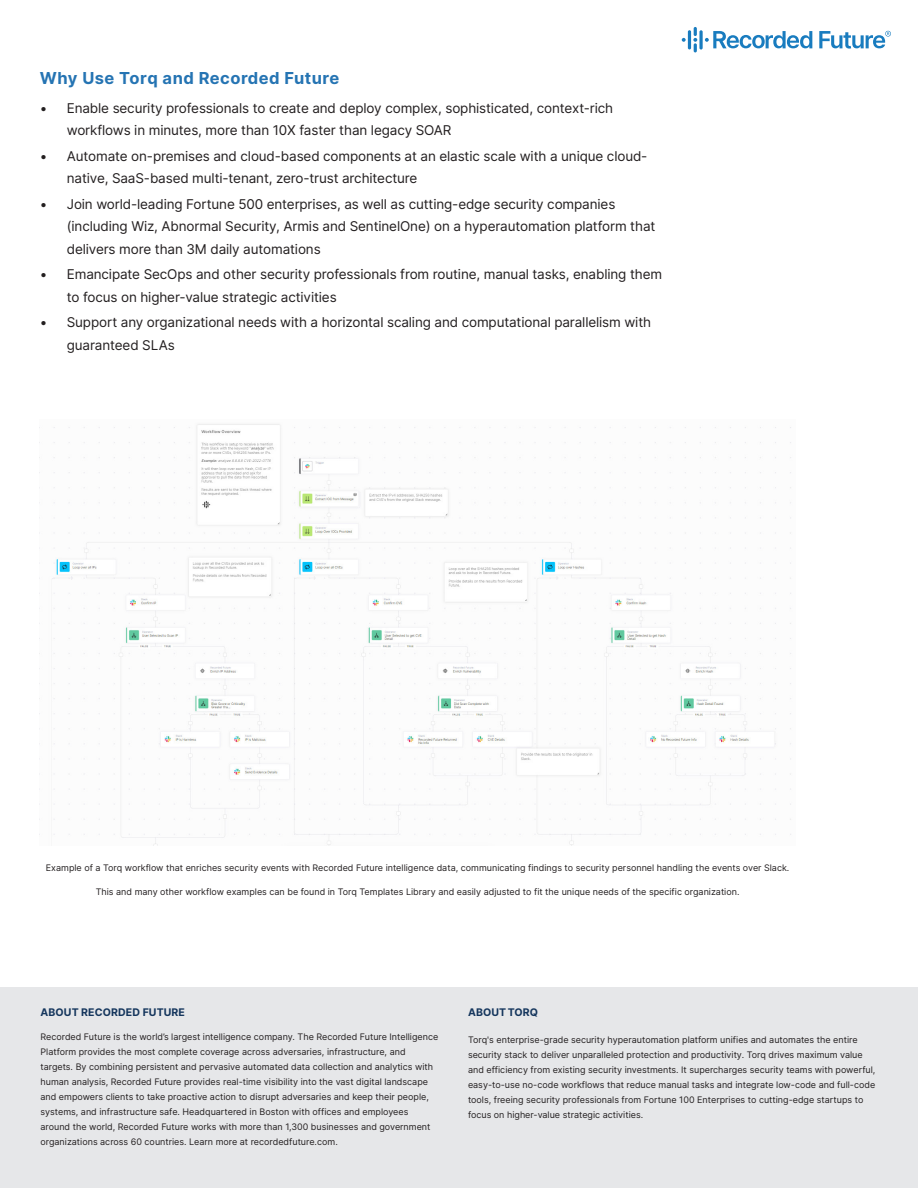
<style>
.page{position:relative;width:918px;height:1188px;background:#fff}
.page>*{position:absolute;margin:0;border:0;box-sizing:border-box;transform-origin:0 0}
.H2_Sub-Header{font:700 16.5px "Inter";letter-spacing:.03em;color:#2574b3}
.t1{font:13.5px/22.5px "Inter";letter-spacing:-.01em;color:#231f20}
.Info_Text{font:700 10.5px "Inter";letter-spacing:.01em;color:#15365d}
.Info_Text-2{font:9px/15px "Inter";color:#231f20}
</style>
<div class="page">
<svg style="left:819px;top:31px;width:72px;height:18px"></svg>
<svg style="left:682px;top:38px;width:4px;height:4px"></svg>
<hr style="left:688px;top:30px;width:3px;height:19px;background:#197cbf;border-radius:2px">
<svg style="left:693px;top:27px;width:119px;height:25px"></svg>
<div style="left:0;top:987px;width:918px;height:201px;background:#e6e7e9"></div>
<img style="left:52px;top:424px;width:739px;height:421px">
<p class="H2_Sub-Header" style="left:40px;top:66px;width:301px">Why Use Torq and Recorded Future</p>
<p class="t1" style="left:67px;top:96px;width:548px;text-indent:-27px">• Enable security professionals to create and deploy complex, sophisticated, context-rich workflows in minutes, more than 10X faster than legacy SOAR</p>
<p class="t1" style="left:67px;top:144px;width:582px;text-indent:-27px">• Automate on-premises and cloud-based components at an elastic scale with a unique cloud&shy;native, SaaS-based multi-tenant, zero-trust architecture</p>
<p class="t1" style="left:67px;top:192px;width:590px;text-indent:-27px">• Join world-leading Fortune 500 enterprises, as well as cutting-edge security companies (including Wiz, Abnormal Security, Armis and SentinelOne) on a hyperautomation platform that delivers more than 3M daily automations</p>
<p class="t1" style="left:67px;top:263px;width:597px;text-indent:-27px">• Emancipate SecOps and other security professionals from routine, manual tasks, enabling them to focus on higher-value strategic activities</p>
<p class="t1" style="left:67px;top:311px;width:586px;text-indent:-27px">• Support any organizational needs with a horizontal scaling and computational parallelism with guaranteed SLAs</p>
<p class="Info_Text-2" style="left:46px;top:860px;width:745px">Example of a Torq workflow that enriches security events with Recorded Future intelligence data, communicating findings to security personnel handling the events over Slack.</p>
<p class="Info_Text-2" style="left:96px;top:884px;width:645px">This and many other workflow examples can be found in Torq Templates Library and easily adjusted to fit the unique needs of the specific organization.</p>
<p class="Info_Text" style="left:41px;top:1004px;width:146px">ABOUT RECORDED FUTURE</p>
<p class="Info_Text-2" style="left:40px;top:1029px;width:399px">Recorded Future is the world’s largest intelligence company. The Recorded Future Intelligence Platform provides the most complete coverage across adversaries, infrastructure, and targets. By combining persistent and pervasive automated data collection and analytics with human analysis, Recorded Future provides real-time visibility into the vast digital landscape and empowers clients to take proactive action to disrupt adversaries and keep their people, systems, and infrastructure safe. Headquartered in Boston with offices and employees around the world, Recorded Future works with more than 1,300 businesses and government organizations across 60 countries. Learn more at recordedfuture.com.</p>
<p class="Info_Text" style="left:468px;top:1004px;width:72px">ABOUTTORQ</p>
<p class="Info_Text-2" style="left:468px;top:1032px;width:409px">Torq's enterprise-grade security hyperautomation platform unifies and automates the entire security stack to deliver unparalleled protection and productivity. Torq drives maximum value and efficiency from existing security investments. It supercharges security teams with powerful, easy-to-use no-code workflows that reduce manual tasks and integrate low-code and full-code tools, freeing security professionals from Fortune 100 Enterprises to cutting-edge startups to focus on higher-value strategic activities.</p>
</div>
